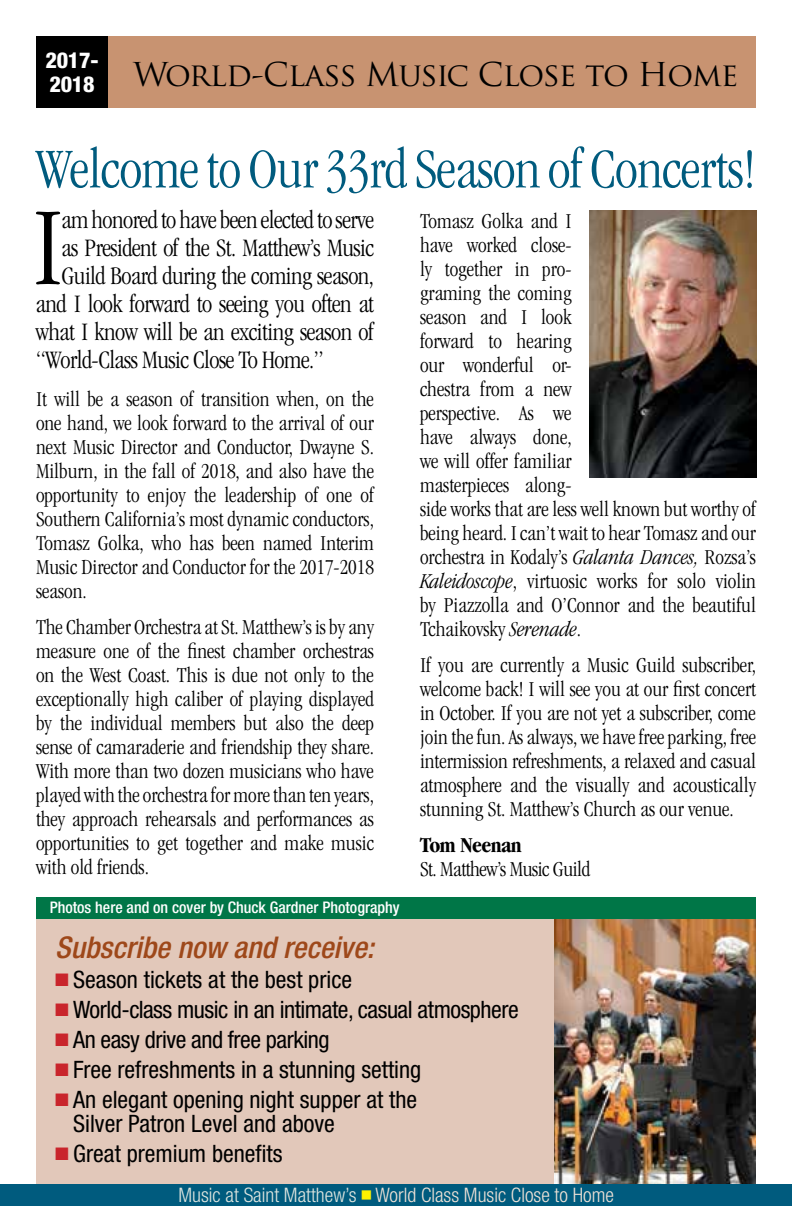
<style>
.page{position:relative;width:792px;height:1224px;background:#fff}
.page>*{position:absolute;margin:0;border:0;box-sizing:border-box;transform-origin:0 0}
.t1{font:300 condensed 114.8px "Garamond";color:#000}
.t2{font:300 condensed 58px "Garamond";letter-spacing:-.01em;color:#005b7e}
.t3{font:32px "Trajan Pro";letter-spacing:-.025em;color:#000}
.t4{font:italic 500 condensed 30px "Helvetica Neue LT Pro";color:#9e481a}
.t5{font:300 condensed 26px "Garamond";letter-spacing:-.02em;color:#000}
.t6{font:condensed 24px/24px "Helvetica Neue LT Pro";color:#000}
.t7{font:condensed 24px "Helvetica Neue LT Pro";letter-spacing:-.02em;color:#000}
.t8{font:300 condensed 22px/24px "Garamond";color:#000;text-align:justify}
.t9{font:300 condensed 22px "Garamond";letter-spacing:-.02em;color:#000}
.t10{font:700 condensed 22px "Garamond";letter-spacing:-.02em;color:#000}
.t11{font:800 condensed 22px "Helvetica Neue LT Pro";color:#fff}
.t12{font:300 condensed 20px "Helvetica Neue LT Pro";color:#efe2d7}
.t13{font:500 condensed 16px "Helvetica Neue LT Pro";color:#fff}
.s1{font-style:italic}
.s2{color:#c9252c}
.s3{color:#e0e6e0}
</style>
<div class="page">
<div style="left:36px;top:36px;width:720px;height:72px;background:#c89371"></div>
<div style="left:36px;top:899px;width:720px;height:296px;background:#e2c8ba"></div>
<div style="left:36px;top:36px;width:72px;height:72px;background:#000"></div>
<img style="left:554px;top:919px;width:202px;height:265px">
<div style="left:0;top:1184px;width:792px;height:22px;background:#005b7e"></div>
<div style="left:36px;top:897px;width:720px;height:22px;background:#007647"></div>
<img style="left:590px;top:211px;width:166px;height:266px">
<p class="t11" style="left:45px;top:46px;width:55px">2017-</p>
<h3 class="t3" style="left:49px;top:54px;width:691px"><sub>2018</sub> World-Class Music Close to Home</h3>
<h2 class="t2" style="left:36px;top:138px;width:722px">Welcome to Our 33rd Season of Concerts!</h2>
<p class="t8" style="left:420px;top:209px;width:338px;text-align:left">Tomasz Golka and I<br>have worked close-<br>ly together in pro-<br>graming the coming<br>season and I look<br>forward to hearing<br>our wonderful or-<br>chestra from a new<br>perspective. As we<br>have always done,<br>we will offer familiar<br>masterpieces along-<br>side works that are less well known but worthy of being heard. I can’t wait to hear Tomasz and our orchestra in Kodaly’s <span class="s1">Galanta Dances,</span> Rozsa’s<br><span class="s1">Kaleidoscope</span>, virtuosic works for solo violin by Piazzolla and O’Connor and the beautiful<br>Tchaikovsky <span class="s1">Serenade</span>.</p>
<p class="t8" style="left:420px;top:653px;width:338px">If you are currently a Music Guild subscriber, welcome back! I will see you at our first concert in October. If you are not yet a subscriber, come join the fun. As always, we have free parking, free intermission refreshments, a relaxed and casual atmosphere and the visually and acoustically stunning St. Matthew’s Church as our venue.</p>
<p class="t10" style="left:420px;top:832px;width:103px">Tom Neenan</p>
<p class="t9" style="left:420px;top:857px;width:172px">St. Matthew’s Music Guild</p>
<h1 class="t1" style="left:32px;top:186px;width:33px">I</h1>
<p class="t5" style="left:61px;top:206px;width:314px">am honored to have been elected to serve</p>
<p class="t5" style="left:61px;top:234px;width:314px">as President of the St. Matthew’s Music</p>
<p class="t5" style="left:61px;top:262px;width:314px">Guild Board during the coming season,</p>
<p class="t5" style="left:36px;top:290px;width:340px">and I look forward to seeing you often at</p>
<p class="t5" style="left:36px;top:318px;width:339px">what I know will be an exciting season of</p>
<p class="t5" style="left:36px;top:346px;width:289px">“World-Class Music Close To Home.”</p>
<p class="t8" style="left:36px;top:387px;width:340px">It will be a season of transition when, on the one hand, we look forward to the arrival of our next Music Director and Conductor, Dwayne S.<br>Milburn, in the fall of 2018, and also have the opportunity to enjoy the leadership of one of Southern California’s most dynamic conductors, Tomasz Golka, who has been named Interim Music Director and Conductor for the 2017-2018 season.</p>
<p class="t8" style="left:36px;top:615px;width:340px">The Chamber Orchestra at St. Matthew’s is by any measure one of the finest chamber orchestras on the West Coast. This is due not only to the exceptionally high caliber of playing displayed by the individual members but also the deep sense of camaraderie and friendship they share.<br>With more than two dozen musicians who have played with the orchestra for more than ten years, they approach rehearsals and performances as opportunities to get together and make music with old friends.</p>
<p class="t13" style="left:50px;top:898px;width:351px">Photos here and on cover by Chuck Gardner Photography</p>
<h3 class="t4" style="left:55px;top:929px;width:320px">Subscribe now and receive:</h3>
<p class="t6" style="left:55px;top:967px;width:299px"><span class="s2">■</span> Season tickets at the best price</p>
<p class="t7" style="left:55px;top:996px;width:465px"><span class="s2">■</span> World-class music in an intimate, casual atmosphere</p>
<p class="t7" style="left:55px;top:1026px;width:276px"><span class="s2">■</span> An easy drive and free parking</p>
<p class="t6" style="left:55px;top:1057px;width:368px"><span class="s2">■</span> Free refreshments in a stunning setting</p>
<p class="t6" style="left:73px;top:1087px;width:346px;text-indent:-18px"><span class="s2">■</span> An elegant opening night supper at the<br>Silver Patron Level and above</p>
<p class="t6" style="left:55px;top:1141px;width:229px"><span class="s2">■</span> Great premium benefits</p>
<p class="t12" style="left:178px;top:1184px;width:437px"><span class="s3">Music at Saint Matthew’s</span> <sup>■</sup> World Class Music Close to Home</p>
</div>
